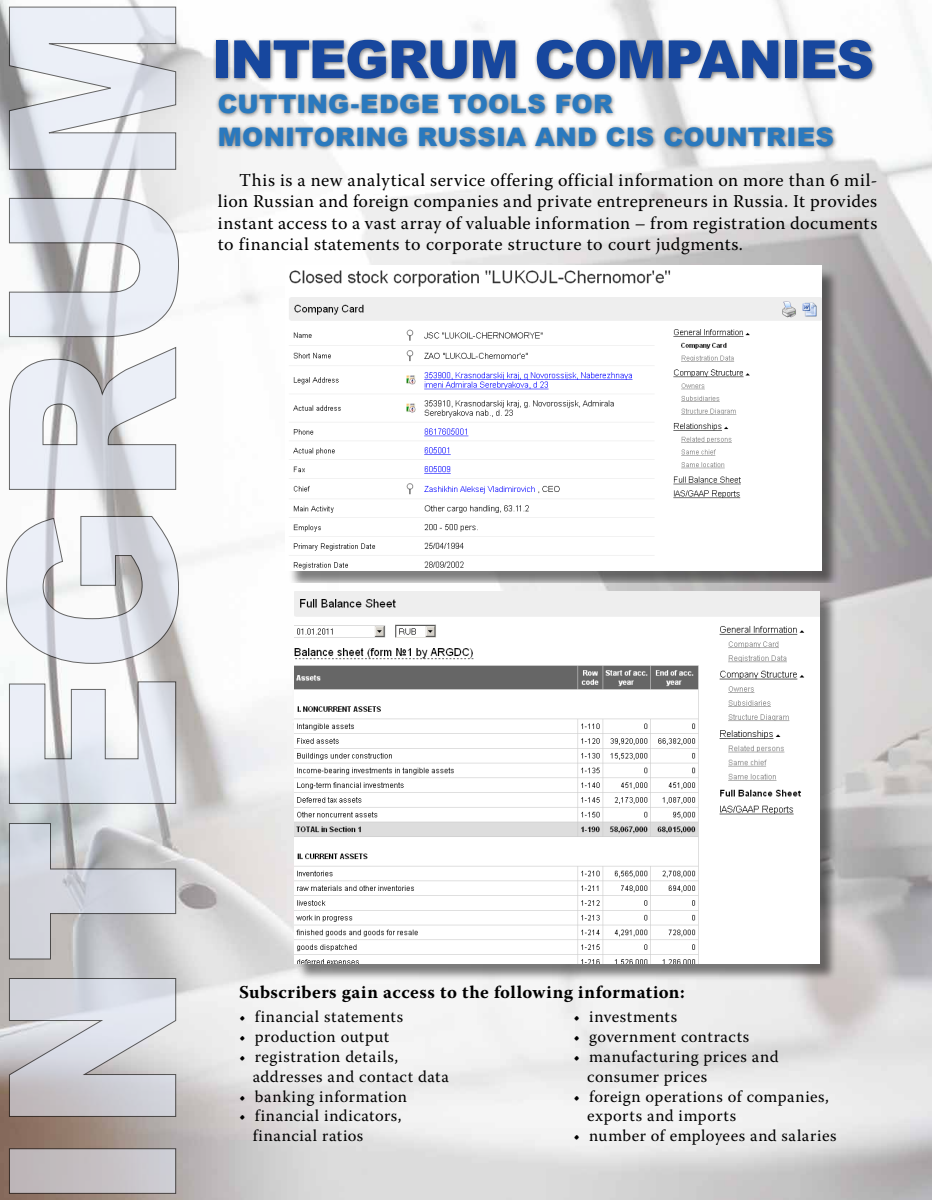
<style>
.page{position:relative;width:932px;height:1200px;background:#fff}
.page>*{position:absolute;margin:0;border:0;box-sizing:border-box;transform-origin:0 0}
.t1{font:900 52.5px "Arial";letter-spacing:-.03em;color:#17479e}
.t2{font:900 25.5px/33px "Arial";letter-spacing:.01em;color:#2a79be}
.t3{font:18px/21.6px "Warnock Pro";letter-spacing:.025em;color:#000;text-align:justify}
.t4{font:700 18px "Warnock Pro";letter-spacing:.03em;color:#000}
.t5{font:16.5px/19.8px "Warnock Pro";letter-spacing:.03em;color:#000}
</style>
<div class="page">
<img style="left:0;top:0;width:931px;height:1199px">
<svg style="left:6px;top:7px;width:173px;height:1186px;background:#d4d5da"></svg>
<div style="left:215px;top:91px;width:622px;height:61px;background:#000;opacity:.55"></div>
<div style="left:212px;top:37px;width:665px;height:47px;background:#000;opacity:.55"></div>
<div style="left:288px;top:268px;width:551px;height:315px;background:#000;opacity:.5"></div>
<img style="left:285px;top:266px;width:535px;height:304px">
<div style="left:296px;top:593px;width:542px;height:388px;background:#000;opacity:.5"></div>
<img style="left:294px;top:591px;width:525px;height:372px">
<h1 class="t1" style="left:211px;top:21px;width:664px">INTEGRUM COMPANIES</h1>
<h2 class="t2" style="left:218px;top:86px;width:617px">CUTTING-EDGE TOOLS FOR<br>MONITORING RUSSIA AND CIS COUNTRIES</h2>
<p class="t3" style="left:218px;top:168px;width:661px;text-indent:21px">This is a new analytical service offering official information on more than 6 mil&shy;lion Russian and foreign companies and private entrepreneurs in Russia. It provides instant access to a vast array of valuable information – from registration documents to financial statements to corporate structure to court judgments.</p>
<p class="t4" style="left:239px;top:981px;width:447px">Subscribers gain access to the following information:</p>
<p class="t5" style="left:239px;top:1006px;width:165px">• financial statements</p>
<p class="t5" style="left:239px;top:1026px;width:152px">• production output</p>
<p class="t5" style="left:253px;top:1045px;width:198px;text-indent:-14px">• registration details, addresses and contact data</p>
<p class="t5" style="left:239px;top:1085px;width:169px">• banking information</p>
<p class="t5" style="left:253px;top:1105px;width:150px;text-indent:-14px">• financial indicators, financial ratios</p>
<p class="t5" style="left:573px;top:1006px;width:105px">• investments</p>
<p class="t5" style="left:573px;top:1026px;width:177px">• government contracts</p>
<p class="t5" style="left:587px;top:1045px;width:193px;text-indent:-14px">• manufacturing prices and consumer prices</p>
<p class="t5" style="left:587px;top:1085px;width:243px;text-indent:-14px">• foreign operations of companies, exports and imports</p>
<p class="t5" style="left:573px;top:1125px;width:264px">• number of employees and salaries</p>
</div>
